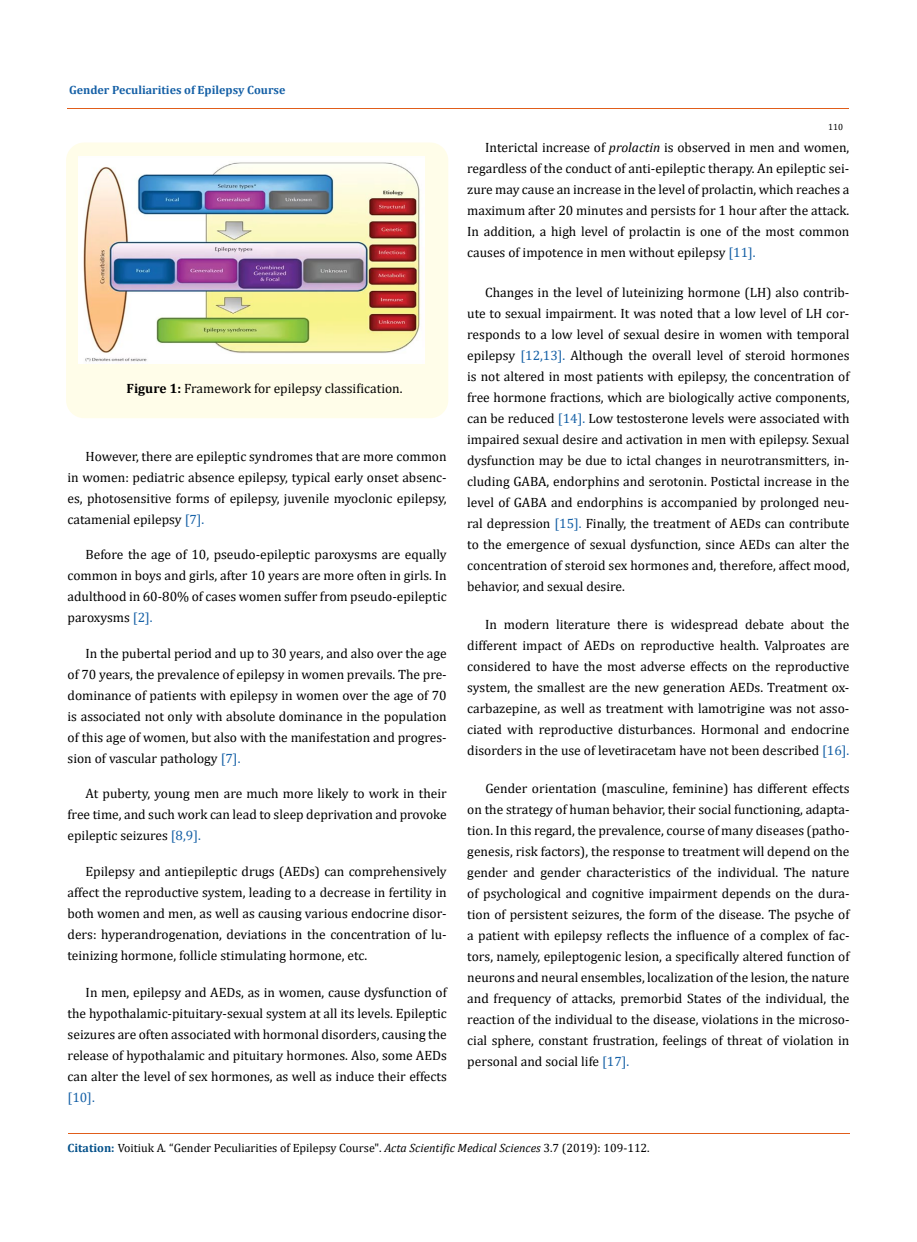
<style>
.page{position:relative;width:917px;height:1242px;background:#fff}
.page>*{position:absolute;margin:0;border:0;box-sizing:border-box;transform-origin:0 0}
.t1{font:13.5px/21px "Cambria";color:#000;text-align:justify}
.t2{font:13.5px "Cambria";color:#1560a6}
.t3{font:12px "Cambria";color:#000}
.t4{font:700 12px "Cambria";color:#1560a6}
.t5{font:9px "Cambria";color:#000}
.s1{font-weight:700}
.s2{color:#1560a6}
.s3{font-style:italic}
.s4{font-weight:700;color:#035089}
</style>
<div class="page">
<hr style="left:67px;top:109px;width:782px;height:1px;background:#e05d1a">
<div style="left:66px;top:142px;width:382px;height:276px;background:#fffde9;border-radius:18px"></div>
<img style="left:78px;top:157px;width:346px;height:206px">
<hr style="left:68px;top:1133px;width:781px;height:1px;background:#e05d1a">
<p class="t4" style="left:69px;top:81px;width:218px">Gender Peculiarities of Epilepsy Course</p>
<p class="t1" style="left:126px;top:378px;width:277px"><span class="s1">Figure 1:</span> Framework for epilepsy classification.</p>
<p class="t1" style="left:67px;top:445px;width:381px;text-indent:18px">However, there are epileptic syndromes that are more common in women: pediatric absence epilepsy, typical early onset absenc&shy;es, photosensitive forms of epilepsy, juvenile myoclonic epilepsy, catamenial epilepsy <span class="s2">[7].</span></p>
<p class="t1" style="left:67px;top:544px;width:381px;text-indent:18px">Before the age of 10, pseudo-epileptic paroxysms are equally common in boys and girls, after 10 years are more often in girls. In adulthood in 60-80% of cases women suffer from pseudo-epileptic paroxysms <span class="s2">[2].</span></p>
<p class="t1" style="left:67px;top:643px;width:381px;text-indent:18px">In the pubertal period and up to 30 years, and also over the age of 70 years, the prevalence of epilepsy in women prevails. The pre&shy;dominance of patients with epilepsy in women over the age of 70 is associated not only with absolute dominance in the population of this age of women, but also with the manifestation and progres&shy;sion of vascular pathology <span class="s2">[7].</span></p>
<p class="t1" style="left:67px;top:783px;width:381px;text-indent:18px">At puberty, young men are much more likely to work in their free time, and such work can lead to sleep deprivation and provoke epileptic seizures <span class="s2">[8,9].</span></p>
<p class="t1" style="left:67px;top:861px;width:381px;text-indent:18px">Epilepsy and antiepileptic drugs (AEDs) can comprehensively affect the reproductive system, leading to a decrease in fertility in both women and men, as well as causing various endocrine disor&shy;ders: hyperandrogenation, deviations in the concentration of lu&shy;teinizing hormone, follicle stimulating hormone, etc.</p>
<p class="t1" style="left:68px;top:982px;width:381px;text-indent:18px">In men, epilepsy and AEDs, as in women, cause dysfunction of the hypothalamic-pituitary-sexual system at all its levels. Epileptic seizures are often associated with hormonal disorders, causing the release of hypothalamic and pituitary hormones. Also, some AEDs can alter the level of sex hormones, as well as induce their effects</p>
<p class="t2" style="left:68px;top:1090px;width:29px">[10].</p>
<p class="t5" style="left:828px;top:122px;width:16px">110</p>
<p class="t1" style="left:467px;top:136px;width:384px;text-indent:18px">Interictal increase of <span class="s3">prolactin</span> is observed in men and women, regardless of the conduct of anti-epileptic therapy. An epileptic sei&shy;zure may cause an increase in the level of prolactin, which reaches a maximum after 20 minutes and persists for 1 hour after the attack.<br>In addition, a high level of prolactin is one of the most common causes of impotence in men without epilepsy <span class="s2">[11].</span></p>
<p class="t1" style="left:467px;top:281px;width:384px;text-indent:18px">Changes in the level of luteinizing hormone (LH) also contrib&shy;ute to sexual impairment. It was noted that a low level of LH cor&shy;responds to a low level of sexual desire in women with temporal epilepsy <span class="s2">[12,13].</span> Although the overall level of steroid hormones is not altered in most patients with epilepsy, the concentration of free hormone fractions, which are biologically active components, can be reduced <span class="s2">[14].</span> Low testosterone levels were associated with impaired sexual desire and activation in men with epilepsy. Sexual dysfunction may be due to ictal changes in neurotransmitters, in&shy;cluding GABA, endorphins and serotonin. Postictal increase in the level of GABA and endorphins is accompanied by prolonged neu&shy;ral depression <span class="s2">[15].</span> Finally, the treatment of AEDs can contribute to the emergence of sexual dysfunction, since AEDs can alter the concentration of steroid sex hormones and, therefore, affect mood, behavior, and sexual desire.</p>
<p class="t1" style="left:467px;top:614px;width:384px;text-indent:18px">In modern literature there is widespread debate about the different impact of AEDs on reproductive health. Valproates are considered to have the most adverse effects on the reproductive system, the smallest are the new generation AEDs. Treatment ox&shy;carbazepine, as well as treatment with lamotrigine was not asso&shy;ciated with reproductive disturbances. Hormonal and endocrine disorders in the use of levetiracetam have not been described <span class="s2">[16].</span></p>
<p class="t1" style="left:467px;top:778px;width:384px;text-indent:18px">Gender orientation (masculine, feminine) has different effects on the strategy of human behavior, their social functioning, adapta&shy;tion. In this regard, the prevalence, course of many diseases (patho&shy;genesis, risk factors), the response to treatment will depend on the gender and gender characteristics of the individual. The nature of psychological and cognitive impairment depends on the dura&shy;tion of persistent seizures, the form of the disease. The psyche of a patient with epilepsy reflects the influence of a complex of fac&shy;tors, namely, epileptogenic lesion, a specifically altered function of neurons and neural ensembles, localization of the lesion, the nature and frequency of attacks, premorbid States of the individual, the reaction of the individual to the disease, violations in the microso&shy;cial sphere, constant frustration, feelings of threat of violation in personal and social life <span class="s2">[17].</span></p>
<p class="t3" style="left:68px;top:1141px;width:583px"><span class="s4">Citation:</span> Voitiuk A<span class="s3">.</span> “Gender Peculiarities of Epilepsy Course". <span class="s3">Acta Scientific Medical Sciences</span> 3.7 (2019): 109-112.</p>
</div>
